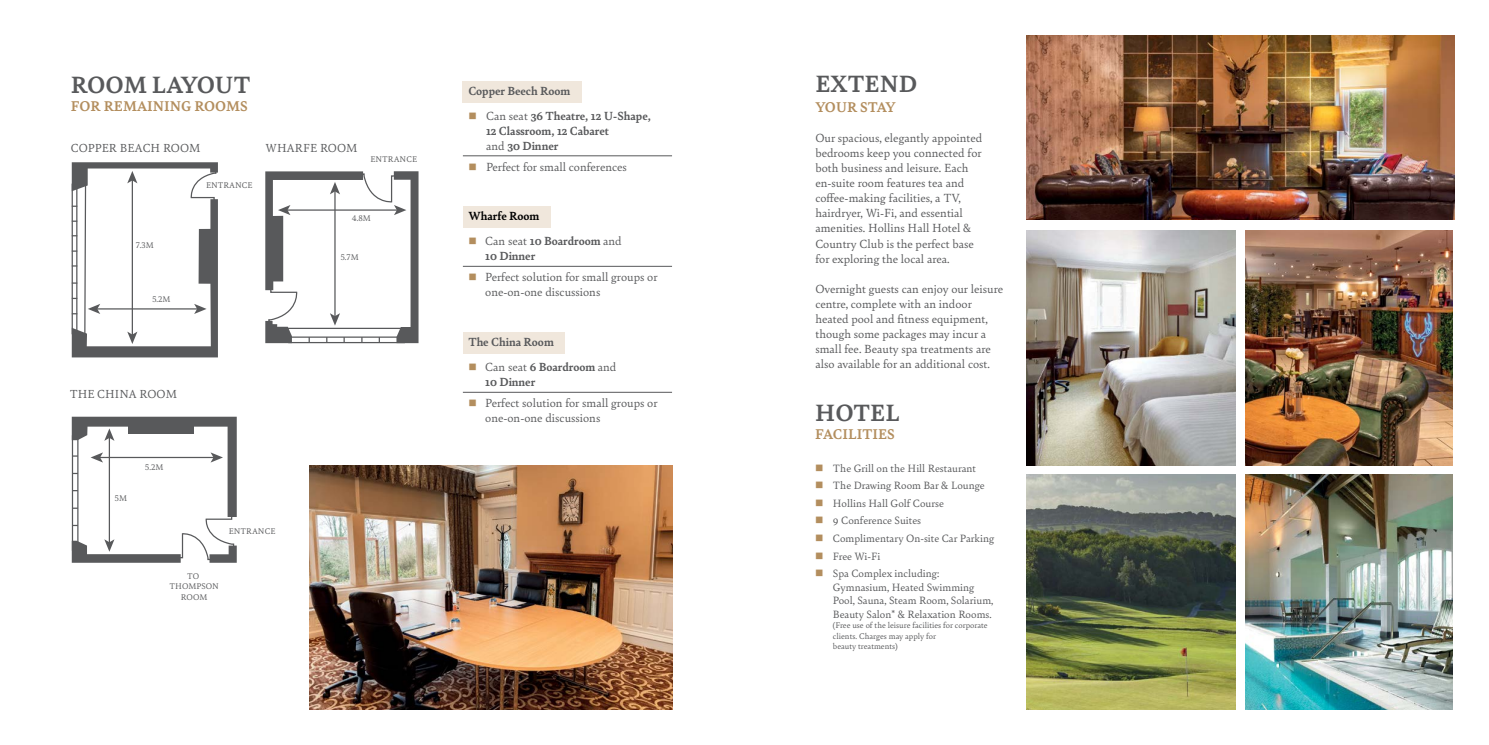
<style>
.page{position:relative;width:1489px;height:745px;background:#fff}
.page>*{position:absolute;margin:0;border:0;box-sizing:border-box;transform-origin:0 0}
.t1{font:700 25px "Bely";color:#58595b}
.t2{font:700 15px "Bely";color:#b38e5e}
.t3{font:700 15px "Bely";letter-spacing:-.035em;color:#b38e5e}
.t4{font:12.5px/15px "Bely";color:#58595b}
.t5{font:700 12.5px/15px "Bely";color:#58595b}
.t6{font:700 12.5px "Bely";color:#000}
.t7{font:12.38px "Bely";color:#58595b}
.t8{font:11.25px/13.5px "Bely";color:#58595b}
.t9{font:8.75px/10.5px "Bely";color:#58595b}
.s1{color:#b38e5e}
.s2{font-weight:400}
</style>
<div class="page">
<div style="left:463px;top:81px;width:119px;height:21px;background:#f0e7dc"></div>
<hr style="left:463px;top:155px;width:209px;height:1px;background:#58595b">
<div style="left:463px;top:206px;width:87px;height:22px;background:#f0e7dc"></div>
<hr style="left:463px;top:266px;width:209px;height:1px;background:#58595b">
<div style="left:463px;top:332px;width:101px;height:21px;background:#f0e7dc"></div>
<hr style="left:463px;top:392px;width:209px;height:1px;background:#58595b">
<img style="left:1245px;top:230px;width:207px;height:234px">
<img style="left:1245px;top:474px;width:207px;height:235px">
<img style="left:1026px;top:474px;width:209px;height:235px">
<img style="left:1026px;top:230px;width:209px;height:234px">
<img style="left:1026px;top:35px;width:428px;height:184px">
<img style="left:309px;top:465px;width:363px;height:244px">
<svg style="left:265px;top:171px;width:153px;height:172px"></svg>
<svg style="left:72px;top:416px;width:165px;height:146px"></svg>
<svg style="left:72px;top:162px;width:146px;height:195px"></svg>
<h1 class="t1" style="left:71px;top:66px;width:181px">ROOM LAYOUT</h1>
<p class="t2" style="left:71px;top:95px;width:178px">FOR REMAINING ROOMS</p>
<p class="t7" style="left:71px;top:138px;width:131px">COPPER BEACH ROOM</p>
<p class="t7" style="left:265px;top:138px;width:94px">WHARFE ROOM</p>
<p class="t9" style="left:206px;top:179px;width:48px">ENTRANCE</p>
<p class="t9" style="left:370px;top:153px;width:48px">ENTRANCE</p>
<p class="t9" style="left:136px;top:239px;width:20px">7.3M</p>
<p class="t9" style="left:152px;top:293px;width:20px">5.2M</p>
<p class="t7" style="left:70px;top:385px;width:109px">THE CHINA ROOM</p>
<p class="t9" style="left:115px;top:492px;width:14px">5M</p>
<p class="t9" style="left:145px;top:461px;width:20px">5.2M</p>
<p class="t9" style="left:229px;top:525px;width:48px">ENTRANCE</p>
<p class="t9" style="left:169px;top:570px;width:51px;text-align:center">TO<br>THOMPSON<br>ROOM</p>
<p class="t9" style="left:351px;top:212px;width:21px">4.8M</p>
<p class="t9" style="left:340px;top:251px;width:20px">5.7M</p>
<h1 class="t1" style="left:815px;top:66px;width:103px">EXTEND</h1>
<p class="t3" style="left:815px;top:97px;width:82px">YOUR STAY</p>
<p class="t4" style="left:815px;top:130px;width:168px">Our spacious, elegantly appointed bedrooms keep you connected for both business and leisure. Each en-suite room features tea and coffee-making facilities, a TV, hairdryer, Wi-Fi, and essential amenities. Hollins Hall Hotel &amp;<br>Country Club is the perfect base for exploring the local area.</p>
<p class="t4" style="left:815px;top:280px;width:189px">Overnight guests can enjoy our leisure centre, complete with an indoor heated pool and fitness equipment, though some packages may incur a small fee. Beauty spa treatments are also available for an additional cost.</p>
<p class="t5" style="left:468px;top:83px;width:103px">Copper Beech Room</p>
<p class="t5" style="left:486px;top:108px;width:166px;text-indent:-18px"><span class="s1">■</span> <span class="s2">Can seat</span> 36 Theatre, 12 U-Shape,<br>12 Classroom, 12 Cabaret<br><span class="s2">and</span> 30 Dinner</p>
<p class="t4" style="left:468px;top:159px;width:160px"><span class="s1">■</span> Perfect for small conferences</p>
<p class="t6" style="left:468px;top:207px;width:73px">Wharfe Room</p>
<p class="t5" style="left:485px;top:233px;width:138px;text-indent:-17px"><span class="s1">■</span> <span class="s2">Can seat</span> 10 Boardroom <span class="s2">and<br></span>10 Dinner</p>
<p class="t4" style="left:485px;top:269px;width:174px;text-indent:-17px"><span class="s1">■</span> Perfect solution for small groups or one-on-one discussions</p>
<p class="t5" style="left:468px;top:333px;width:87px">The China Room</p>
<p class="t5" style="left:485px;top:358px;width:132px;text-indent:-17px"><span class="s1">■</span> <span class="s2">Can seat</span> 6 Boardroom <span class="s2">and<br></span>10 Dinner</p>
<p class="t4" style="left:485px;top:395px;width:174px;text-indent:-17px"><span class="s1">■</span> Perfect solution for small groups or one-on-one discussions</p>
<h1 class="t1" style="left:815px;top:395px;width:86px">HOTEL</h1>
<p class="t2" style="left:815px;top:423px;width:81px">FACILITIES</p>
<p class="t8" style="left:815px;top:460px;width:162px"><span class="s1">■</span> The Grill on the Hill Restaurant</p>
<p class="t8" style="left:815px;top:478px;width:171px"><span class="s1">■</span> The Drawing Room Bar &amp; Lounge</p>
<p class="t8" style="left:815px;top:495px;width:130px"><span class="s1">■</span> Hollins Hall Golf Course</p>
<p class="t8" style="left:815px;top:513px;width:107px"><span class="s1">■</span> 9 Conference Suites</p>
<p class="t8" style="left:815px;top:530px;width:181px"><span class="s1">■</span> Complimentary On-site Car Parking</p>
<p class="t8" style="left:815px;top:548px;width:67px"><span class="s1">■</span> Free Wi-Fi</p>
<p class="t8" style="left:833px;top:565px;width:162px;text-indent:-18px"><span class="s1">■</span> Spa Complex including:<br>Gymnasium, Heated Swimming<br>Pool, Sauna, Steam Room, Solarium,<br>Beauty Salon* &amp; Relaxation Rooms.</p>
<p class="t9" style="left:833px;top:619px;width:156px">(Free use of the leisure facilities for corporate clients. Charges may apply for<br>beauty treatments)</p>
</div>
